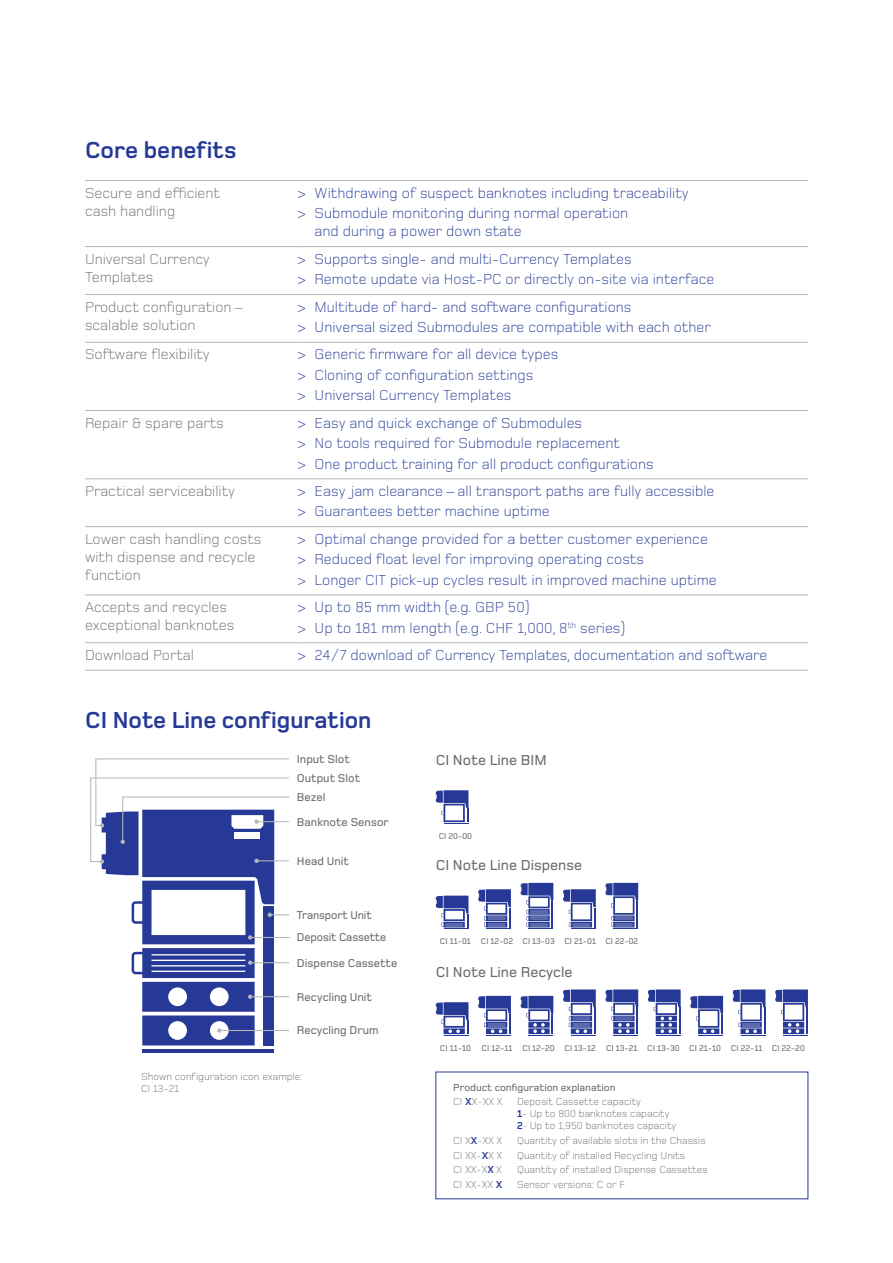
<style>
.page{position:relative;width:893px;height:1263px;background:#fff}
.page>*{position:absolute;margin:0;border:0;box-sizing:border-box;transform-origin:0 0}
.t1{font:700 24px "Foundry Monoline";color:#263996}
.t2{font:300 15px/20.4px "Foundry Monoline";color:#263996}
.t3{font:300 15px/18.3px "Foundry Monoline";color:#686b6c}
.t4{font:500 15px "Foundry Monoline";color:#686b6c}
.t5{font:500 11.7px/24.9px "Foundry Monoline";color:#686b6c}
.t6{font:300 10.5px/12px "Foundry Monoline";color:#686b6c}
.t7{font:500 10.5px/14.5px "Foundry Monoline";color:#686b6c}
.t8{font:500 8.7px "Foundry Monoline";color:#686b6c}
.s1{font-weight:300}
.s2{font-weight:700;color:#263996}
</style>
<div class="page">
<hr style="left:85px;top:246px;width:213px;height:1px;background:#b5b5b5">
<hr style="left:298px;top:246px;width:510px;height:1px;background:#b5b5b5">
<hr style="left:85px;top:342px;width:213px;height:1px;background:#b5b5b5">
<hr style="left:298px;top:342px;width:510px;height:1px;background:#b5b5b5">
<hr style="left:85px;top:410px;width:213px;height:1px;background:#b5b5b5">
<hr style="left:298px;top:410px;width:510px;height:1px;background:#b5b5b5">
<hr style="left:85px;top:294px;width:213px;height:1px;background:#b5b5b5">
<hr style="left:298px;top:294px;width:510px;height:1px;background:#b5b5b5">
<hr style="left:85px;top:479px;width:213px;height:1px;background:#b5b5b5">
<hr style="left:298px;top:479px;width:510px;height:1px;background:#b5b5b5">
<hr style="left:85px;top:526px;width:213px;height:1px;background:#b5b5b5">
<hr style="left:298px;top:526px;width:510px;height:1px;background:#b5b5b5">
<hr style="left:85px;top:595px;width:213px;height:1px;background:#b5b5b5">
<hr style="left:298px;top:595px;width:510px;height:1px;background:#b5b5b5">
<hr style="left:85px;top:642px;width:213px;height:1px;background:#b5b5b5">
<hr style="left:298px;top:642px;width:510px;height:1px;background:#b5b5b5">
<hr style="left:85px;top:670px;width:213px;height:1px;background:#b5b5b5">
<hr style="left:298px;top:670px;width:510px;height:1px;background:#b5b5b5">
<hr style="left:85px;top:180px;width:213px;height:1px;background:#b5b5b5">
<hr style="left:298px;top:180px;width:510px;height:1px;background:#b5b5b5">
<hr style="left:142px;top:1049px;width:132px;height:4px;background:#263996">
<svg style="left:90px;top:758px;width:200px;height:287px"></svg>
<svg style="left:436px;top:790px;width:32px;height:34px"></svg>
<svg style="left:436px;top:896px;width:32px;height:33px"></svg>
<svg style="left:478px;top:889px;width:33px;height:40px"></svg>
<svg style="left:521px;top:883px;width:32px;height:46px"></svg>
<svg style="left:563px;top:889px;width:33px;height:40px"></svg>
<svg style="left:606px;top:883px;width:32px;height:46px"></svg>
<svg style="left:436px;top:1002px;width:32px;height:34px"></svg>
<svg style="left:478px;top:996px;width:33px;height:40px"></svg>
<svg style="left:521px;top:996px;width:32px;height:40px"></svg>
<svg style="left:563px;top:989px;width:33px;height:47px"></svg>
<svg style="left:606px;top:989px;width:32px;height:47px"></svg>
<svg style="left:648px;top:989px;width:33px;height:47px"></svg>
<svg style="left:690px;top:996px;width:33px;height:40px"></svg>
<svg style="left:733px;top:989px;width:32px;height:47px"></svg>
<svg style="left:775px;top:989px;width:33px;height:47px"></svg>
<h1 class="t1" style="left:85px;top:138px;width:153px">Core benefits</h1>
<p class="t3" style="left:85px;top:183px;width:137px">Secure and efficient cash handling</p>
<p class="t2" style="left:298px;top:182px;width:392px">&gt; Withdrawing of suspect banknotes including traceability &gt; Submodule monitoring during normal operation</p>
<p class="t2" style="left:315px;top:221px;width:209px">and during a power down state</p>
<p class="t3" style="left:85px;top:250px;width:126px">Universal Currency<br>Templates</p>
<p class="t2" style="left:298px;top:249px;width:418px">&gt; Supports single- and multi-Currency Templates<br>&gt; Remote update via Host-PC or directly on-site via interface</p>
<p class="t3" style="left:85px;top:297px;width:159px">Product configuration – scalable solution</p>
<p class="t2" style="left:298px;top:296px;width:415px">&gt; Multitude of hard- and software configurations<br>&gt; Universal sized Submodules are compatible with each other</p>
<p class="t3" style="left:85px;top:345px;width:126px">Software flexibility</p>
<p class="t2" style="left:298px;top:344px;width:262px">&gt; Generic firmware for all device types &gt; Cloning of configuration settings<br>&gt; Universal Currency Templates</p>
<p class="t3" style="left:85px;top:414px;width:140px">Repair &amp; spare parts</p>
<p class="t2" style="left:298px;top:412px;width:357px">&gt; Easy and quick exchange of Submodules<br>&gt; No tools required for Submodule replacement<br>&gt; One product training for all product configurations</p>
<p class="t3" style="left:85px;top:482px;width:151px">Practical serviceability</p>
<p class="t2" style="left:298px;top:481px;width:418px">&gt; Easy jam clearance – all transport paths are fully accessible &gt; Guarantees better machine uptime</p>
<p class="t3" style="left:85px;top:530px;width:178px">Lower cash handling costs with dispense and recycle function</p>
<p class="t2" style="left:298px;top:529px;width:421px">&gt; Optimal change provided for a better customer experience &gt; Reduced float level for improving operating costs<br>&gt; Longer CIT pick-up cycles result in improved machine uptime</p>
<p class="t3" style="left:85px;top:598px;width:151px">Accepts and recycles exceptional banknotes</p>
<p class="t2" style="left:298px;top:597px;width:329px">&gt; Up to 85 mm width (e.g. GBP 50)<br>&gt; Up to 181 mm length (e.g. CHF 1,000, 8<sup>th</sup> series)</p>
<p class="t3" style="left:85px;top:646px;width:111px">Download Portal</p>
<p class="t2" style="left:298px;top:645px;width:471px">&gt; 24/7 download of Currency Templates, documentation and software</p>
<h1 class="t1" style="left:85px;top:707px;width:288px">CI Note Line configuration</h1>
<p class="t5" style="left:297px;top:747px;width:54px">Input Slot</p>
<p class="t5" style="left:297px;top:766px;width:65px">Output Slot</p>
<p class="t5" style="left:297px;top:785px;width:93px">Bezel<br>Banknote Sensor</p>
<p class="t5" style="left:297px;top:849px;width:53px">Head Unit</p>
<p class="t5" style="left:297px;top:904px;width:91px;line-height:22.6px">Transport Unit<br>Deposit Cassette</p>
<p class="t5" style="left:297px;top:950px;width:102px">Dispense Cassette</p>
<p class="t5" style="left:297px;top:984px;width:77px">Recycling Unit</p>
<p class="t5" style="left:297px;top:1018px;width:83px">Recycling Drum</p>
<p class="t6" style="left:141px;top:1070px;width:163px;line-height:12.6px">Shown configuration icon example:<br>CI 13-21</p>
<p class="t4" style="left:436px;top:752px;width:112px">CI Note Line BIM</p>
<p class="t8" style="left:439px;top:831px;width:35px">CI 20-00</p>
<p class="t4" style="left:436px;top:857px;width:148px">CI Note Line Dispense</p>
<p class="t8" style="left:440px;top:936px;width:200px">CI 11-01 CI 12-02 CI 13-03 CI 21-01 CI 22-02</p>
<p class="t4" style="left:436px;top:963px;width:138px">CI Note Line Recycle</p>
<p class="t8" style="left:440px;top:1043px;width:366px">CI 11-10 CI 12-11 CI 12-20 CI 13-12 CI 13-21 CI 13-30 CI 21-10 CI 22-11 CI 22-20</p>
<p class="t7" style="left:453px;top:1080px;width:164px">Product configuration explanation<br><span class="s1">CI</span> <span class="s2">X</span><span class="s1">X-XX X</span></p>
<p class="t6" style="left:517px;top:1096px;width:161px">Deposit Cassette capacity<br><span class="s2">1</span>- Up to 800 banknotes capacity<br><span class="s2">2</span>- Up to 1,950 banknotes capacity</p>
<p class="t6" style="left:453px;top:1134px;width:51px">CI X<span class="s2">X</span>-XX X</p>
<p class="t6" style="left:517px;top:1134px;width:190px">Quantity of available slots in the Chassis</p>
<p class="t6" style="left:453px;top:1149px;width:51px">CI XX-<span class="s2">X</span>X X</p>
<p class="t6" style="left:517px;top:1149px;width:169px">Quantity of installed Recycling Units</p>
<p class="t6" style="left:453px;top:1163px;width:50px">CI XX-X<span class="s2">X</span> X</p>
<p class="t6" style="left:517px;top:1163px;width:192px">Quantity of installed Dispense Cassettes</p>
<p class="t6" style="left:453px;top:1178px;width:51px">CI XX-XX <span class="s2">X</span></p>
<p class="t6" style="left:517px;top:1178px;width:110px">Sensor versions: C or F</p>
</div>
